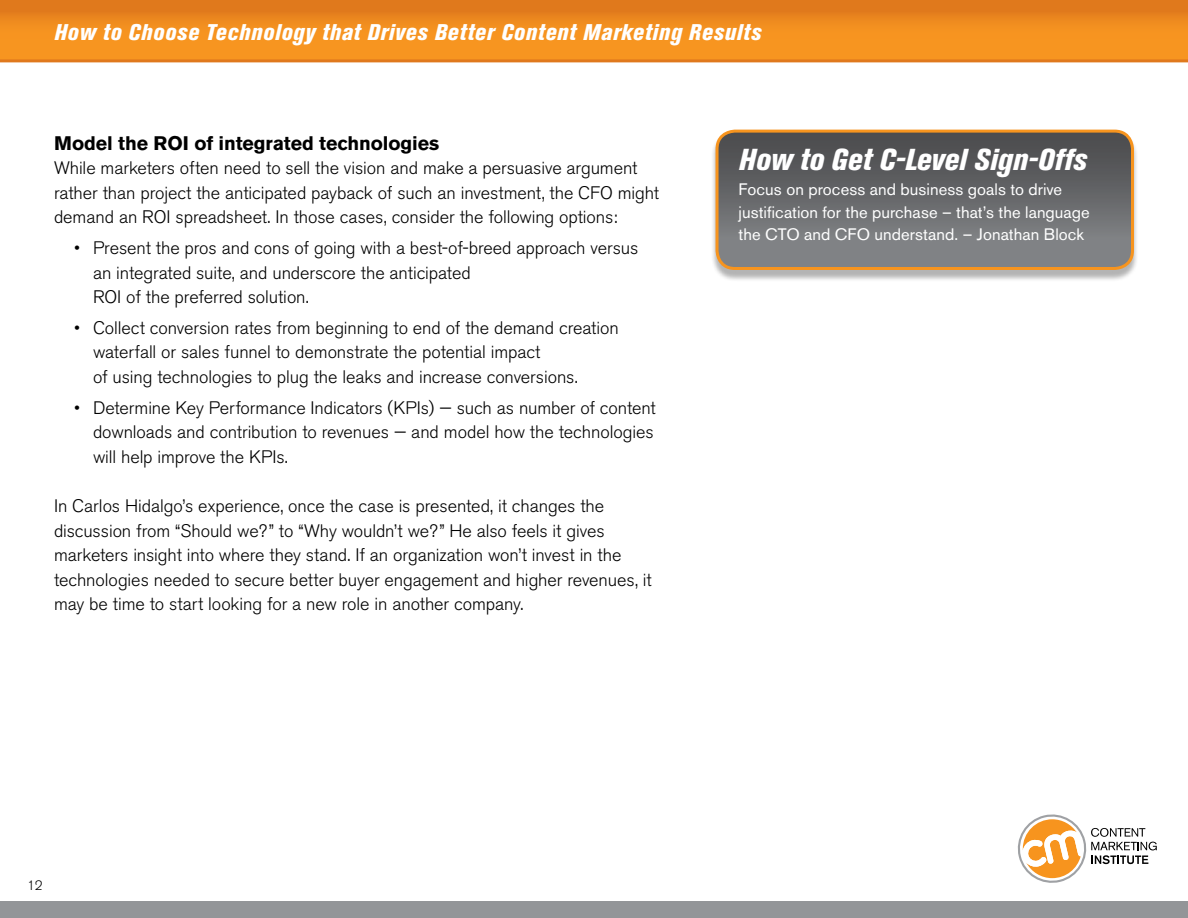
<style>
.page{position:relative;width:1188px;height:918px;background:#fff}
.page>*{position:absolute;margin:0;border:0;box-sizing:border-box;transform-origin:0 0}
.t1{font:italic 800 condensed 30px "Akzidenz Grotesk BE";color:#fff}
.t2{font:italic 800 condensed 22.5px "Akzidenz Grotesk BE";letter-spacing:.03em;color:#fff}
.t3{font:700 19.5px "Akzidenz Grotesk BE";letter-spacing:-.005em;color:#000}
.t4{font:300 18px/24.6px "Akzidenz Grotesk BE";letter-spacing:-.005em;color:#000}
.t5{font:16.5px/22.5px "Akzidenz Grotesk BE";letter-spacing:.005em;color:#fff}
.t6{font:300 13.5px "Akzidenz Grotesk BE";color:#000}
</style>
<div class="page">
<div style="left:0;top:0;width:1188px;height:60px;background:linear-gradient(to bottom,#e17a1c,#fd9d21)"></div>
<div style="left:0;top:901px;width:1188px;height:17px;background:#939598"></div>
<svg style="left:1017px;top:814px;width:140px;height:69px"></svg>
<svg style="left:0;top:59px;width:1188px;height:3px"></svg>
<div style="left:711px;top:132px;width:428px;height:150px;background:#000;opacity:.3"></div>
<svg style="left:717px;top:131px;width:415px;height:137px"></svg>
<div style="left:716px;top:130px;width:418px;height:140px;border:3px solid #f7941e;border-radius:18px"></div>
<p class="t2" style="left:54px;top:19px;width:709px">How to Choose Technology that Drives Better Content Marketing Results</p>
<p class="t3" style="left:54px;top:132px;width:387px">Model the ROI of integrated technologies</p>
<p class="t4" style="left:54px;top:156px;width:607px">While marketers often need to sell the vision and make a persuasive argument rather than project the anticipated payback of such an investment, the CFO might demand an ROI spreadsheet. In those cases, consider the following options:</p>
<p class="t4" style="left:93px;top:236px;width:547px;text-indent:-19px">• Present the pros and cons of going with a best-of-breed approach versus an integrated suite, and underscore the anticipated<br>ROI of the preferred solution.</p>
<p class="t4" style="left:93px;top:316px;width:527px;text-indent:-19px">• Collect conversion rates from beginning to end of the demand creation waterfall or sales funnel to demonstrate the potential impact<br>of using technologies to plug the leaks and increase conversions.</p>
<p class="t4" style="left:93px;top:396px;width:564px;text-align:justify;text-indent:-19px">• Determine Key Performance Indicators (KPIs) — such as number of content downloads and contribution to revenues — and model how the technologies will help improve the KPIs.</p>
<p class="t4" style="left:54px;top:494px;width:599px">In Carlos Hidalgo’s experience, once the case is presented, it changes the discussion from “Should we?” to “Why wouldn’t we?” He also feels it gives marketers insight into where they stand. If an organization won’t invest in the technologies needed to secure better buyer engagement and higher revenues, it may be time to start looking for a new role in another company.</p>
<h1 class="t1" style="left:739px;top:143px;width:349px">How to Get C-Level Sign-Offs</h1>
<p class="t5" style="left:739px;top:178px;width:353px">Focus on process and business goals to drive justification for the purchase – that’s the language the CTO and CFO understand. – Jonathan Block</p>
<p class="t6" style="left:27px;top:877px;width:17px">12</p>
</div>
